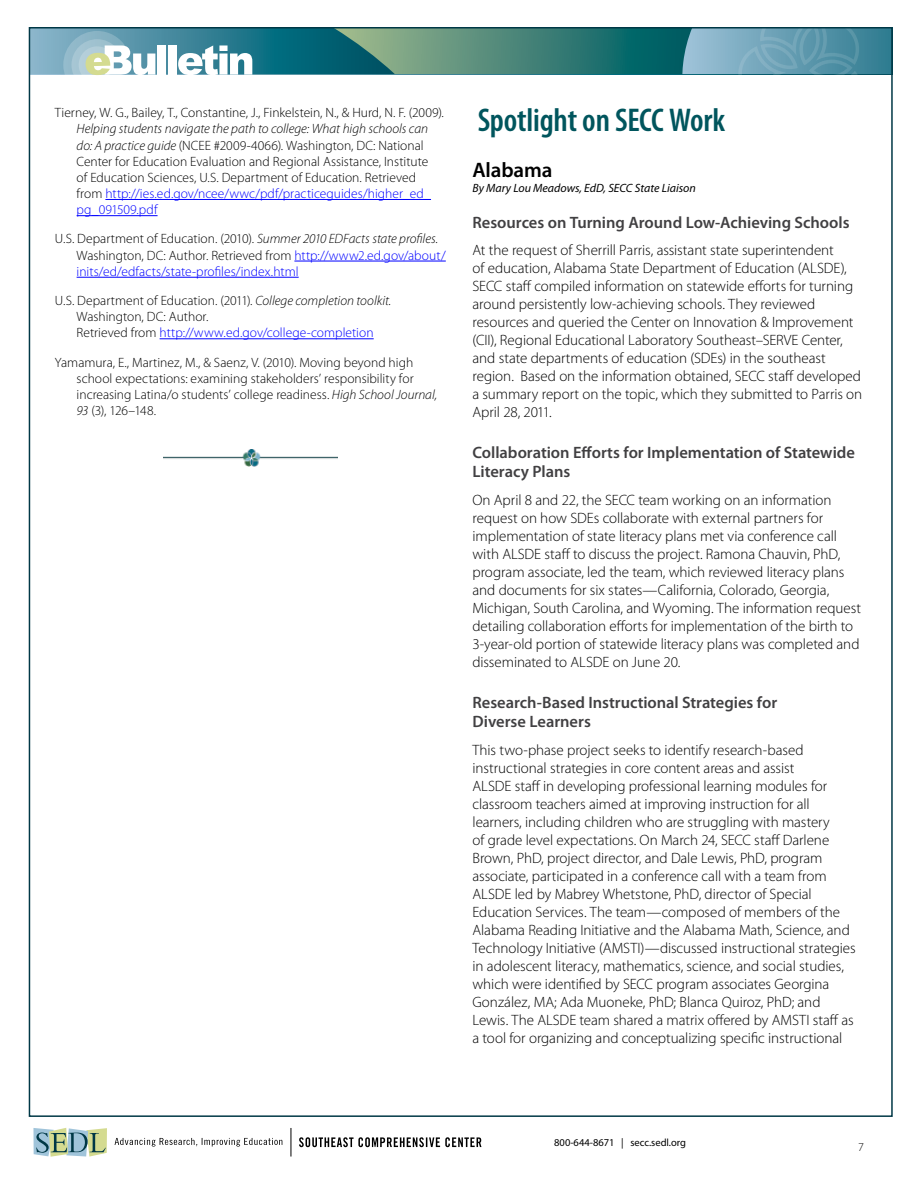
<style>
.page{position:relative;width:918px;height:1188px;background:#fff}
.page>*{position:absolute;margin:0;border:0;box-sizing:border-box;transform-origin:0 0}
.t1{font:600 condensed 33px "Myriad Pro";letter-spacing:-.005em;color:#00555d}
.t2{font:600 21px "Myriad Pro";letter-spacing:-.01em;color:#000}
.t3{font:600 16.5px/19.8px "Myriad Pro";color:#414042}
.General-Body{font:300 15px/18px "Myriad Pro";letter-spacing:-.005em;color:#000}
.Resources{font:300 13.5px/16.2px "Myriad Pro";color:#000}
.byline{font:italic 12px "Myriad Pro";color:#000}
.t4{font:300 12px "Myriad Pro";color:#000}
.t5{font:10.5px "Myriad Pro";color:#000}
.s1{font-style:italic}
.s2{color:#00f}
</style>
<div class="page">
<svg style="left:32px;top:30px;width:858px;height:45px;background:#579499"></svg>
<svg style="left:291px;top:1128px;width:1px;height:29px"></svg>
<svg style="left:115px;top:1138px;width:167px;height:9px"></svg>
<svg style="left:33px;top:1128px;width:74px;height:29px;background:#a3bcab"></svg>
<svg style="left:299px;top:1137px;width:182px;height:10px"></svg>
<hr style="left:105px;top:199px;width:326px;height:1px;background:#00f">
<hr style="left:77px;top:215px;width:81px;height:1px;background:#00f">
<hr style="left:294px;top:261px;width:152px;height:1px;background:#00f">
<hr style="left:77px;top:277px;width:222px;height:1px;background:#00f">
<hr style="left:160px;top:338px;width:214px;height:1px;background:#00f">
<img style="left:164px;top:449px;width:174px;height:17px">
<p class="Resources" style="left:77px;top:105px;width:369px;text-indent:-22px">Tierney, W. G., Bailey, T., Constantine, J., Finkelstein, N., &amp; Hurd, N. F. (2009).<br><span class="s1">Helping students navigate the path to college: What high schools can do: A practice guide</span> (NCEE #2009-4066). Washington, DC: National Center for Education Evaluation and Regional Assistance, Institute<br>of Education Sciences, U.S. Department of Education. Retrieved from <span class="s2">http://ies.ed.gov/ncee/wwc/pdf/practiceguides/higher_ed_ pg_091509.pdf</span></p>
<p class="Resources" style="left:77px;top:231px;width:371px;text-indent:-22px">U.S. Department of Education. (2010). <span class="s1">Summer 2010 EDFacts state profiles.<br></span>Washington, DC: Author. Retrieved from <span class="s2">http://www2.ed.gov/about/ inits/ed/edfacts/state-profiles/index.html</span></p>
<p class="Resources" style="left:77px;top:293px;width:316px;text-indent:-22px">U.S. Department of Education. (2011). <span class="s1">College completion toolkit.<br></span>Washington, DC: Author.<br>Retrieved from <span class="s2">http://www.ed.gov/college-completion</span></p>
<p class="Resources" style="left:77px;top:354px;width:362px;text-indent:-22px">Yamamura, E., Martinez, M., &amp; Saenz, V. (2010). Moving beyond high school expectations: examining stakeholders’ responsibility for increasing Latina/o students’ college readiness. <span class="s1">High School Journal, 93</span> (3), 126–148.</p>
<p class="t1" style="left:478px;top:102px;width:249px">Spotlight on SECC Work</p>
<p class="t2" style="left:472px;top:157px;width:81px">Alabama</p>
<p class="byline" style="left:472px;top:180px;width:225px">By Mary Lou Meadows, EdD, SECC State Liaison</p>
<p class="t3" style="left:472px;top:212px;width:379px">Resources on Turning Around Low-Achieving Schools</p>
<p class="General-Body" style="left:472px;top:242px;width:391px">At the request of Sherrill Parris, assistant state superintendent<br>of education, Alabama State Department of Education (ALSDE), SECC staff compiled information on statewide efforts for turning around persistently low-achieving schools. They reviewed resources and queried the Center on Innovation &amp; Improvement (CII), Regional Educational Laboratory Southeast–SERVE Center, and state departments of education (SDEs) in the southeast region. Based on the information obtained, SECC staff developed a summary report on the topic, which they submitted to Parris on April 28, 2011.</p>
<p class="t3" style="left:472px;top:442px;width:384px">Collaboration Efforts for Implementation of Statewide<br>Literacy Plans</p>
<p class="General-Body" style="left:472px;top:491px;width:390px">On April 8 and 22, the SECC team working on an information request on how SDEs collaborate with external partners for implementation of state literacy plans met via conference call with ALSDE staff to discuss the project. Ramona Chauvin, PhD, program associate, led the team, which reviewed literacy plans and documents for six states—California, Colorado, Georgia, Michigan, South Carolina, and Wyoming. The information request detailing collaboration efforts for implementation of the birth to 3-year-old portion of statewide literacy plans was completed and disseminated to ALSDE on June 20.</p>
<p class="t3" style="left:472px;top:692px;width:306px">Research-Based Instructional Strategies for<br>Diverse Learners</p>
<p class="General-Body" style="left:472px;top:741px;width:385px">This two-phase project seeks to identify research-based instructional strategies in core content areas and assist<br>ALSDE staff in developing professional learning modules for classroom teachers aimed at improving instruction for all learners, including children who are struggling with mastery<br>of grade level expectations. On March 24, SECC staff Darlene Brown, PhD, project director, and Dale Lewis, PhD, program associate, participated in a conference call with a team from ALSDE led by Mabrey Whetstone, PhD, director of Special Education Services. The team—composed of members of the Alabama Reading Initiative and the Alabama Math, Science, and Technology Initiative (AMSTI)—discussed instructional strategies in adolescent literacy, mathematics, science, and social studies, which were identified by SECC program associates Georgina González, MA; Ada Muoneke, PhD; Blanca Quiroz, PhD; and Lewis. The ALSDE team shared a matrix offered by AMSTI staff as a tool for organizing and conceptualizing specific instructional</p>
<p class="t5" style="left:554px;top:1136px;width:133px">800-644-8671 | secc.sedl.org</p>
<p class="t4" style="left:858px;top:1141px;width:7px">7</p>
</div>
